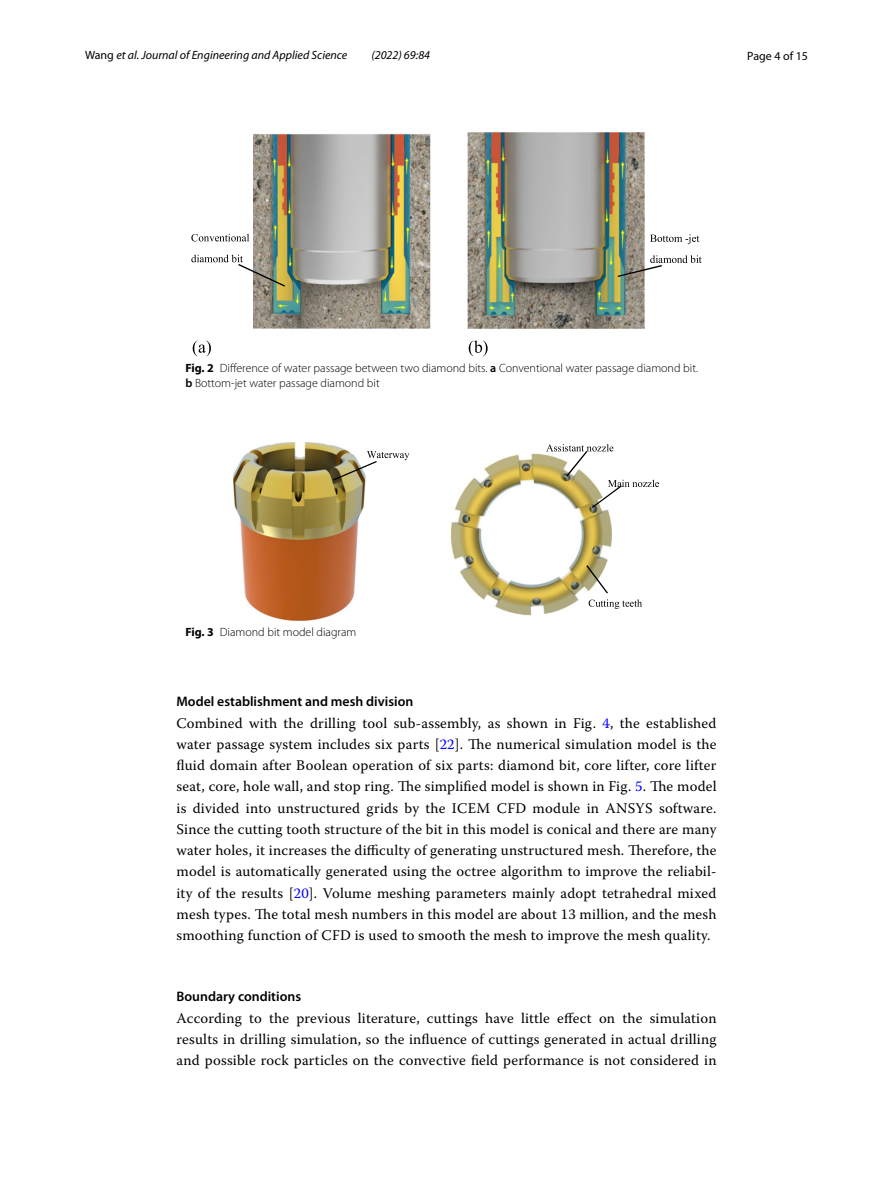
<style>
.page{position:relative;width:893px;height:1187px;background:#fff}
.page>*{position:absolute;margin:0;border:0;box-sizing:border-box;transform-origin:0 0}
.t1{font:14.7px/21.3px "Warnock Pro";letter-spacing:.015em;color:#000;text-align:justify}
.t2{font:600 13.8px "Myriad Pro";color:#000}
.t3{font:300 12px/15px "Myriad Pro";color:#000}
.t4{font:italic 12px "Myriad Pro";color:#000}
.t5{font:12px "Myriad Pro";color:#000}
.s1{font-style:normal}
.s2{font-weight:700}
.s3{font-weight:600}
.s4{color:#00f}
</style>
<div class="page">
<img style="left:253px;top:133px;width:391px;height:195px">
<svg style="left:193px;top:340px;width:18px;height:16px"></svg>
<svg style="left:469px;top:340px;width:19px;height:16px"></svg>
<svg style="left:191px;top:234px;width:58px;height:7px"></svg>
<svg style="left:191px;top:255px;width:94px;height:31px"></svg>
<svg style="left:650px;top:234px;width:49px;height:10px"></svg>
<svg style="left:618px;top:255px;width:84px;height:22px"></svg>
<img style="left:234px;top:443px;width:377px;height:177px">
<svg style="left:333px;top:451px;width:76px;height:29px"></svg>
<svg style="left:586px;top:565px;width:22px;height:28px"></svg>
<svg style="left:546px;top:444px;width:113px;height:64px"></svg>
<svg style="left:589px;top:599px;width:53px;height:10px"></svg>
<p class="t4" style="left:85px;top:48px;width:264px"><span class="s1">Wang</span> et al. Journal of Engineering and Applied Science</p>
<p class="t4" style="left:371px;top:48px;width:60px">(2022) 69:84</p>
<p class="t5" style="left:747px;top:48px;width:62px">Page 4 of 15</p>
<p class="t3" style="left:185px;top:360px;width:514px"><span class="s2">Fig. 2</span> Difference of water passage between two diamond bits. <span class="s3">a</span> Conventional water passage diamond bit. <span class="s3">b</span> Bottom-jet water passage diamond bit</p>
<p class="t3" style="left:185px;top:624px;width:172px"><span class="s2">Fig. 3</span> Diamond bit model diagram</p>
<p class="t2" style="left:176px;top:693px;width:238px">Model establishment and mesh division</p>
<p class="t1" style="left:176px;top:712px;width:542px">Combined with the drilling tool sub-assembly, as shown in Fig. <span class="s4">4</span>, the established water passage system includes six parts [<span class="s4">22</span>]. The numerical simulation model is the fluid domain after Boolean operation of six parts: diamond bit, core lifter, core lifter seat, core, hole wall, and stop ring. The simplified model is shown in Fig. <span class="s4">5</span>. The model is divided into unstructured grids by the ICEM CFD module in ANSYS software.<br>Since the cutting tooth structure of the bit in this model is conical and there are many water holes, it increases the difficulty of generating unstructured mesh. Therefore, the model is automatically generated using the octree algorithm to improve the reliabil&shy;ity of the results [<span class="s4">20</span>]. Volume meshing parameters mainly adopt tetrahedral mixed mesh types. The total mesh numbers in this model are about 13 million, and the mesh smoothing function of CFD is used to smooth the mesh to improve the mesh quality.</p>
<p class="t2" style="left:176px;top:987px;width:126px">Boundary conditions</p>
<p class="t1" style="left:176px;top:1006px;width:542px">According to the previous literature, cuttings have little effect on the simulation results in drilling simulation, so the influence of cuttings generated in actual drilling and possible rock particles on the convective field performance is not considered in</p>
</div>
